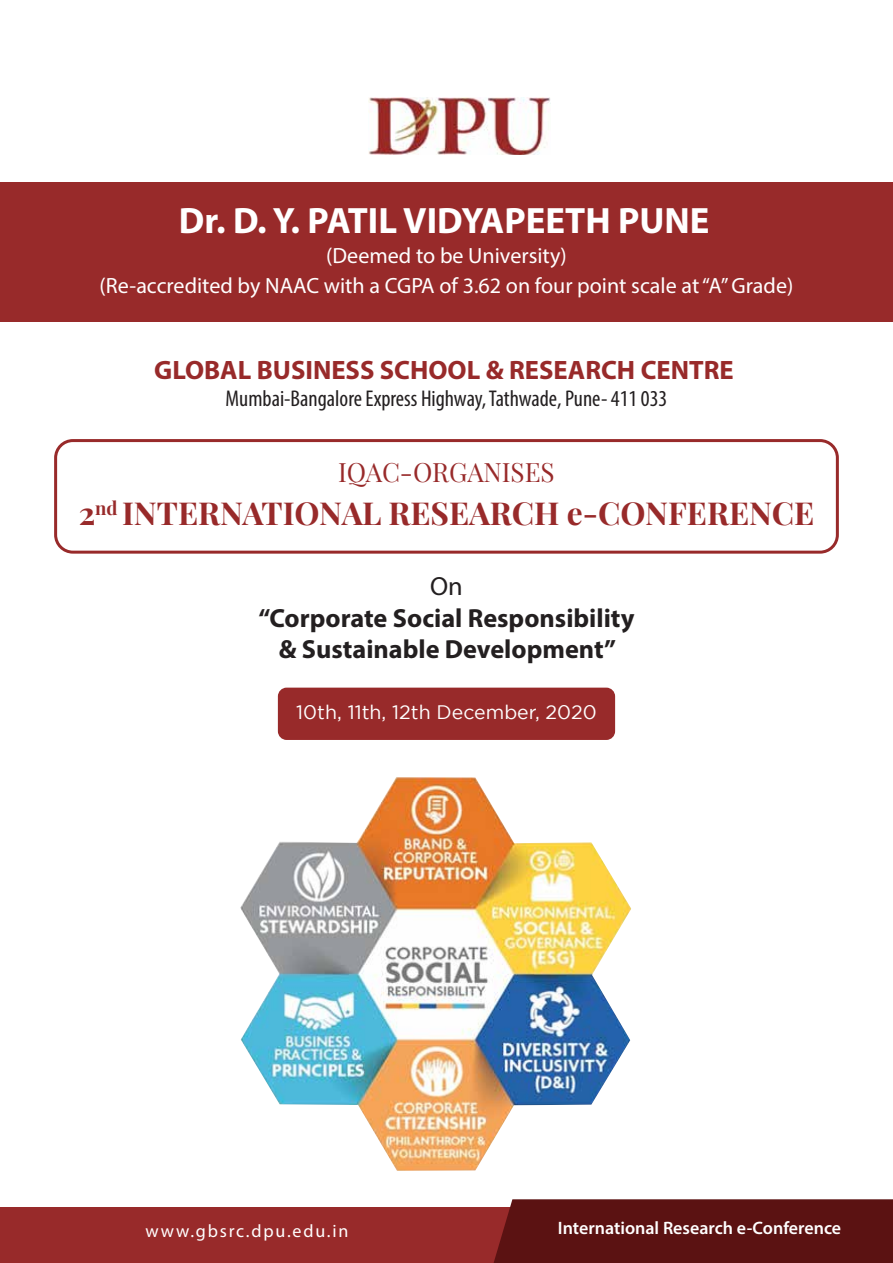
<style>
.page{position:relative;width:893px;height:1263px;background:#fff}
.page>*{position:absolute;margin:0;border:0;box-sizing:border-box;transform-origin:0 0}
.t1{font:700 36.75px "Myriad Pro";color:#fff}
.t2{font:700 31.65px "Playfair Display";color:#982a2a}
.t3{font:700 26.7px "Myriad Pro";color:#982a2a}
.t4{font:700 26.25px/31.5px "Myriad Pro";color:#231f20;text-align:center}
.t5{font:26.25px "Myriad Pro";color:#231f20}
.t6{font:26.1px "Playfair Display";color:#982a2a}
.t7{font:condensed 22.8px "Myriad Pro";color:#231f20}
.t8{font:22.05px/30.2px "Myriad Pro";color:#fff;text-align:center}
.t9{font:19.5px "Gotham";color:#fff}
.t10{font:600 18px "Myriad Pro";color:#fff}
.t11{font:18px "Myriad Pro";letter-spacing:.1em;color:#fff}
</style>
<div class="page">
<div style="left:0;top:182px;width:893px;height:140px;background:#982a2a"></div>
<img style="left:369px;top:97px;width:181px;height:57px">
<div style="left:54px;top:439px;width:785px;height:115px;border:3px solid #982a2a;border-radius:17px"></div>
<div style="left:0;top:1207px;width:893px;height:56px;background:#982a2a"></div>
<div style="left:494px;top:1199px;width:399px;height:64px;background:#5b1212"></div>
<div style="left:278px;top:688px;width:337px;height:52px;background:#982a2a;border-radius:9px"></div>
<img style="left:240px;top:777px;width:391px;height:394px">
<h1 class="t1" style="left:179px;top:197px;width:532px">Dr. D. Y. PATIL VIDYAPEETH PUNE</h1>
<p class="t8" style="left:100px;top:240px;width:695px">(Deemed to be University)<br>(Re-accredited by NAAC with a CGPA of 3.62 on four point scale at “A” Grade)</p>
<p class="t3" style="left:154px;top:352px;width:581px">GLOBAL BUSINESS SCHOOL &amp; RESEARCH CENTRE</p>
<p class="t7" style="left:226px;top:385px;width:443px">Mumbai-Bangalore Express Highway, Tathwade, Pune- 411 033</p>
<p class="t6" style="left:338px;top:452px;width:218px">IQAC-ORGANISES</p>
<h2 class="t2" style="left:79px;top:489px;width:737px">2<sup>nd</sup> INTERNATIONAL RESEARCH e-CONFERENCE</h2>
<p class="t5" style="left:430px;top:570px;width:34px">On</p>
<p class="t4" style="left:259px;top:601px;width:377px">“Corporate Social Responsibility &amp; Sustainable Development”</p>
<p class="t9" style="left:296px;top:701px;width:302px">10th, 11th, 12th December, 2020</p>
<p class="t11" style="left:146px;top:1220px;width:204px">www.gbsrc.dpu.edu.in</p>
<p class="t10" style="left:558px;top:1216px;width:285px">International Research e-Conference</p>
</div>
